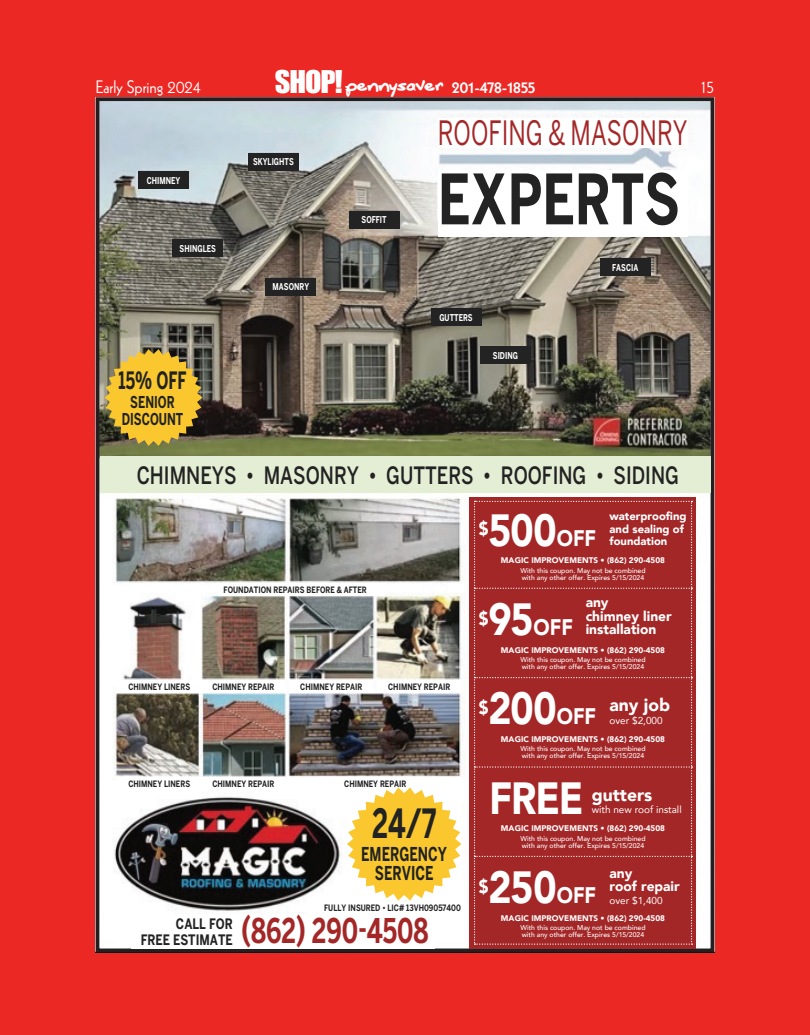
<style>
.page{position:relative;width:810px;height:1035px;background:#ec2824}
.page>*{position:absolute;margin:0;border:0;box-sizing:border-box;transform-origin:0 0}
.t1{font:700 68.75px "Benton Sans";color:#222322;scale:.75 1}
.t2{font:900 45px "Avenir";letter-spacing:-.03em;color:#fff;scale:.87 1}
.t3{font:700 40px "Benton Sans";color:#222322;scale:.65 1}
.t4{font:700 33.75px "Benton Sans";color:#a42728;scale:.7 1}
.t5{font:33.25px "Benton Sans";color:#a42728;scale:.7 1}
.t6{font:500 23.75px "Benton Sans";color:#222322;scale:.78 1}
.t7{font:700 23.75px "Benton Sans";color:#222322;scale:.65 1}
.t8{font:900 22.5px "Avenir";color:#fff;scale:.87 1}
.t9{font:700 19px/19px "Benton Sans";color:#222322;text-align:center;scale:.7 1}
.t10{font:900 18.75px "Avenir";color:#fff;scale:.87 1}
.t11{font:800 17.5px "Kabel";color:#fff}
.t12{font:17.5px "Kabel";color:#fff}
.t13{font:900 17.5px "Avenir";color:#fff}
.t14{font:700 16.25px/16.2px "Benton Sans";color:#222322;text-align:center;scale:.7 1}
.t15{font:700 14.38px/15.6px "Benton Sans";color:#222322;text-align:right;scale:.8 1}
.t16{font:900 13.75px/13.8px "Avenir";color:#fff}
.t17{font:900 11.25px/12.5px "Avenir";color:#fff}
.t18{font:10px "Avenir";color:#fff}
.t19{font:700 9.38px "Benton Sans";color:#fff;scale:.74 1}
.t20{font:700 8.75px "Benton Sans";color:#222322;scale:.8 1}
.t21{font:900 8.12px "Avenir";color:#fff}
.t22{font:500 6.88px/7px "Avenir";color:#fff}
.s1{font-family:"Impact";font-weight:400;font-size:28.75px}
.s2{font-size:22.5px}
.s3{font-size:45px}
</style>
<div class="page">
<img style="left:101px;top:102px;width:608px;height:845px">
<div style="left:96px;top:97px;width:618px;height:855px;border:4px solid #231f20"></div>
<div style="left:438px;top:170px;width:249px;height:66px;background:#fff"></div>
<div style="left:438px;top:119px;width:249px;height:29px;background:#fff"></div>
<div style="left:138px;top:172px;width:51px;height:17px;background:#222322"></div>
<div style="left:248px;top:153px;width:51px;height:17px;background:#222322"></div>
<div style="left:173px;top:239px;width:50px;height:18px;background:#222322"></div>
<div style="left:266px;top:278px;width:50px;height:17px;background:#222322"></div>
<div style="left:349px;top:211px;width:50px;height:17px;background:#222322"></div>
<div style="left:600px;top:258px;width:50px;height:17px;background:#222322"></div>
<div style="left:431px;top:308px;width:50px;height:17px;background:#222322"></div>
<div style="left:480px;top:347px;width:51px;height:17px;background:#222322"></div>
<svg style="left:105px;top:349px;width:97px;height:97px;background:#cca835"></svg>
<div style="left:218px;top:583px;width:167px;height:12px;background:#fff"></div>
<div style="left:100px;top:457px;width:610px;height:36px;background:#e4eed5"></div>
<div style="left:118px;top:680px;width:83px;height:12px;background:#fff"></div>
<div style="left:118px;top:777px;width:83px;height:12px;background:#fff"></div>
<div style="left:202px;top:680px;width:83px;height:12px;background:#fff"></div>
<div style="left:202px;top:777px;width:83px;height:12px;background:#fff"></div>
<div style="left:290px;top:777px;width:171px;height:12px;background:#fff"></div>
<div style="left:290px;top:680px;width:83px;height:12px;background:#fff"></div>
<div style="left:378px;top:680px;width:83px;height:12px;background:#fff"></div>
<svg style="left:347px;top:787px;width:114px;height:114px;background:#fbd86c"></svg>
<div style="left:131px;top:914px;width:304px;height:34px;background:#fff"></div>
<div style="left:118px;top:916px;width:115px;height:31px;background:#fff"></div>
<div style="left:324px;top:902px;width:139px;height:12px;background:#fff"></div>
<div style="left:470px;top:497px;width:226px;height:452px;background:#a42728"></div>
<svg style="left:474px;top:501px;width:219px;height:444px"></svg>
<h3 class="t12" style="left:96px;top:77px;width:107px">Early Spring 2024</h3>
<h3 class="t11" style="left:275px;top:77px;width:262px"><span class="s1">SHOP!</span> <sup>pennysaver</sup> 201-478-1855</h3>
<h3 class="t12" style="left:701px;top:77px;width:14px">15</h3>
<h3 class="t19" style="left:147px;top:174px;width:47px">CHIMNEY</h3>
<h3 class="t19" style="left:180px;top:242px;width:51px">SHINGLES</h3>
<h3 class="t7" style="left:119px;top:365px;width:106px">15% OFF</h3>
<h3 class="t14" style="left:122px;top:395px;width:89px">SENIOR<br>DISCOUNT</h3>
<h3 class="t19" style="left:253px;top:156px;width:57px">SKYLIGHTS</h3>
<h3 class="t19" style="left:273px;top:281px;width:51px">MASONRY</h3>
<h3 class="t19" style="left:362px;top:214px;width:35px">SOFFIT</h3>
<h3 class="t5" style="left:438px;top:113px;width:358px">ROOFING &amp; MASONRY</h3>
<h1 class="t1" style="left:438px;top:156px;width:324px">EXPERTS</h1>
<h3 class="t19" style="left:439px;top:311px;width:47px">GUTTERS</h3>
<h3 class="t19" style="left:493px;top:350px;width:36px">SIDING</h3>
<h3 class="t19" style="left:612px;top:261px;width:37px">FASCIA</h3>
<h3 class="t6" style="left:137px;top:461px;width:697px">CHIMNEYS • MASONRY • GUTTERS • ROOFING • SIDING</h3>
<p class="t20" style="left:224px;top:584px;width:181px">FOUNDATION REPAIRS BEFORE &amp; AFTER</p>
<p class="t20" style="left:128px;top:681px;width:79px">CHIMNEY LINERS</p>
<p class="t20" style="left:212px;top:681px;width:79px">CHIMNEY REPAIR</p>
<p class="t20" style="left:300px;top:681px;width:79px">CHIMNEY REPAIR</p>
<p class="t20" style="left:388px;top:681px;width:79px">CHIMNEY REPAIR</p>
<p class="t20" style="left:128px;top:778px;width:79px">CHIMNEY LINERS</p>
<p class="t20" style="left:212px;top:778px;width:79px">CHIMNEY REPAIR</p>
<p class="t20" style="left:344px;top:778px;width:79px">CHIMNEY REPAIR</p>
<h3 class="t15" style="left:141px;top:916px;width:117px">CALL FOR<br>FREE ESTIMATE</h3>
<h3 class="t3" style="left:372px;top:798px;width:100px">24/7</h3>
<h3 class="t9" style="left:361px;top:845px;width:124px">EMERGENCY<br>SERVICE</h3>
<h3 class="t4" style="left:242px;top:910px;width:269px">(862) 290-4508</h3>
<p class="t20" style="left:324px;top:903px;width:172px">FULLY INSURED • LIC# 13VH09057400</p>
<h3 class="t17" style="left:610px;top:510px;width:79px">waterproofing and sealing of foundation</h3>
<h3 class="t10" style="left:479px;top:513px;width:13px">$</h3>
<h2 class="t2" style="left:488px;top:491px;width:125px">500<span class="s2">OFF</span></h2>
<p class="t21" style="left:501px;top:553px;width:166px">MAGIC IMPROVEMENTS • (862) 290-4508</p>
<p class="t22" style="left:520px;top:566px;width:127px">With this coupon. May not be combined with any other offer. Expires 5/15/2024</p>
<h3 class="t16" style="left:586px;top:595px;width:88px">any<br>chimney liner installation</h3>
<h3 class="t10" style="left:479px;top:602px;width:13px">$</h3>
<h3 class="t8" style="left:488px;top:608px;width:99px"><span class="s3">95</span>OFF</h3>
<p class="t21" style="left:501px;top:643px;width:166px">MAGIC IMPROVEMENTS • (862) 290-4508</p>
<p class="t22" style="left:520px;top:656px;width:127px">With this coupon. May not be combined with any other offer. Expires 5/15/2024</p>
<h3 class="t10" style="left:479px;top:691px;width:13px">$</h3>
<h2 class="t2" style="left:488px;top:670px;width:125px">200<span class="s2">OFF</span></h2>
<p class="t21" style="left:501px;top:732px;width:166px">MAGIC IMPROVEMENTS • (862) 290-4508</p>
<p class="t22" style="left:520px;top:745px;width:127px">With this coupon. May not be combined with any other offer. Expires 5/15/2024</p>
<h3 class="t13" style="left:610px;top:690px;width:62px">any job</h3>
<h3 class="t18" style="left:610px;top:712px;width:55px">over $2,000</h3>
<h2 class="t2" style="left:489px;top:760px;width:110px">FREE</h2>
<p class="t21" style="left:501px;top:821px;width:166px">MAGIC IMPROVEMENTS • (862) 290-4508</p>
<p class="t22" style="left:520px;top:834px;width:127px">With this coupon. May not be combined with any other offer. Expires 5/15/2024</p>
<h3 class="t13" style="left:592px;top:780px;width:62px">gutters</h3>
<h3 class="t18" style="left:592px;top:802px;width:92px">with new roof install</h3>
<h3 class="t16" style="left:610px;top:866px;width:72px">any<br>roof repair</h3>
<h3 class="t18" style="left:610px;top:892px;width:55px">over $1,400</h3>
<h3 class="t10" style="left:479px;top:870px;width:13px">$</h3>
<h2 class="t2" style="left:488px;top:849px;width:125px">250<span class="s2">OFF</span></h2>
<p class="t21" style="left:501px;top:911px;width:166px">MAGIC IMPROVEMENTS • (862) 290-4508</p>
<p class="t22" style="left:520px;top:924px;width:127px">With this coupon. May not be combined with any other offer. Expires 5/15/2024</p>
</div>
